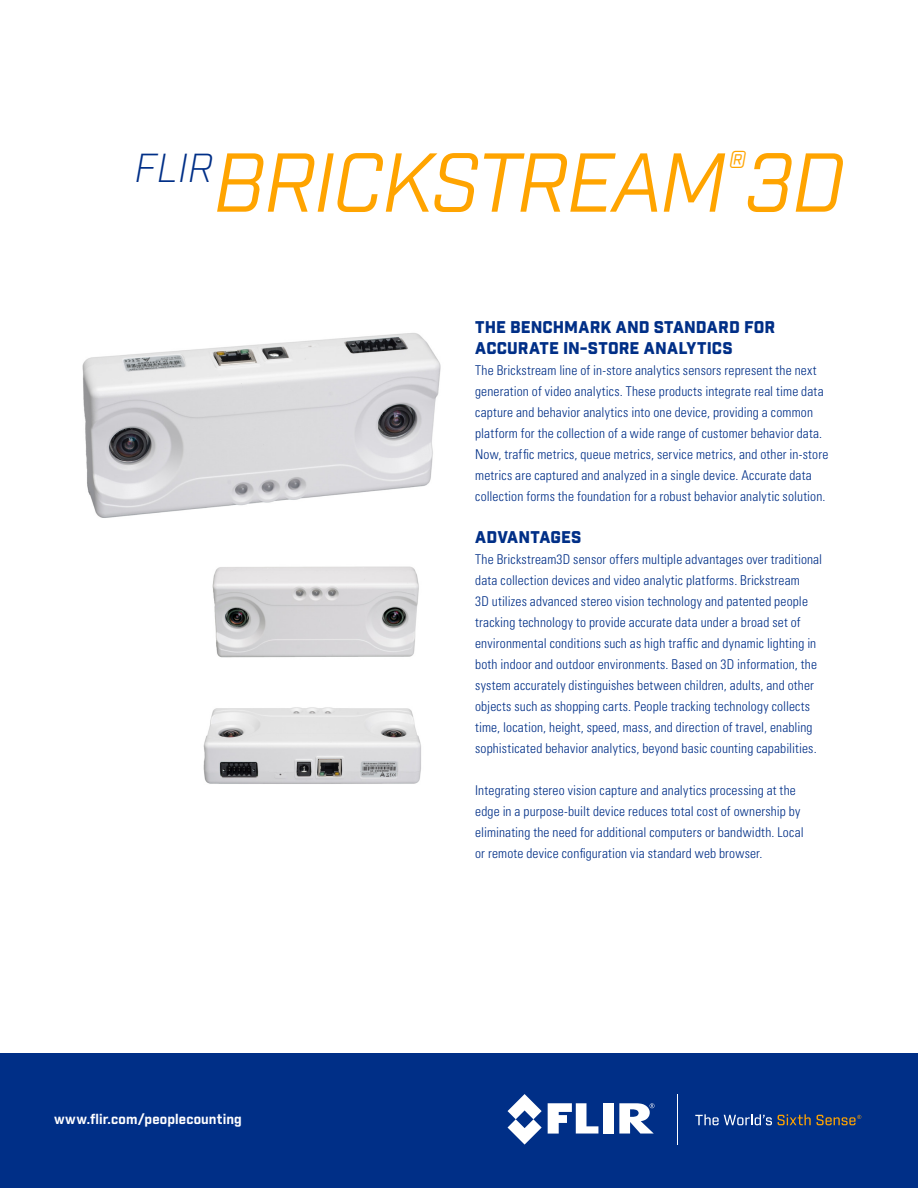
<style>
.page{position:relative;width:918px;height:1188px;background:#fff}
.page>*{position:absolute;margin:0;border:0;box-sizing:border-box;transform-origin:0 0}
.t1{font:italic 81px "Industry";letter-spacing:-.025em;color:#ffa400}
.t2{font:900 16.5px/21px "Industry";letter-spacing:.01em;color:#002f87}
.t3{font:300 condensed 13.5px/21px "Univers LT Std";letter-spacing:.01em;color:#002f87}
.t4{font:700 13.5px "Industry";letter-spacing:.01em;color:#fff}
</style>
<div class="page">
<div style="left:0;top:1053px;width:918px;height:135px;background:#002f87"></div>
<svg style="left:548px;top:1103px;width:50px;height:31px"></svg>
<div style="left:603px;top:1103px;width:11px;height:31px;background:#fff"></div>
<svg style="left:508px;top:1094px;width:34px;height:50px"></svg>
<svg style="left:619px;top:1103px;width:36px;height:31px"></svg>
<svg style="left:695px;top:1114px;width:77px;height:11px"></svg>
<svg style="left:778px;top:1114px;width:33px;height:11px"></svg>
<hr style="left:677px;top:1094px;width:1px;height:50px;background:#fff">
<svg style="left:817px;top:1115px;width:44px;height:10px"></svg>
<img style="left:82px;top:333px;width:359px;height:185px">
<img style="left:212px;top:566px;width:207px;height:92px">
<img style="left:203px;top:707px;width:218px;height:77px">
<h1 class="t1" style="left:135px;top:134px;width:712px"><sup>FLIR</sup>BRICKSTREAM<sup>®</sup>3D</h1>
<p class="t4" style="left:54px;top:1110px;width:189px">www.flir.com/peoplecounting</p>
<p class="t2" style="left:475px;top:317px;width:301px">THE BENCHMARK AND STANDARD FOR<br>ACCURATE IN-STORE ANALYTICS</p>
<p class="t3" style="left:475px;top:359px;width:355px">The Brickstream line of in-store analytics sensors represent the next generation of video analytics. These products integrate real time data capture and behavior analytics into one device, providing a common platform for the collection of a wide range of customer behavior data.<br>Now, traffic metrics, queue metrics, service metrics, and other in-store metrics are captured and analyzed in a single device. Accurate data collection forms the foundation for a robust behavior analytic solution.</p>
<p class="t2" style="left:475px;top:527px;width:108px">ADVANTAGES</p>
<p class="t3" style="left:475px;top:548px;width:349px">The Brickstream3D sensor offers multiple advantages over traditional data collection devices and video analytic platforms. Brickstream<br>3D utilizes advanced stereo vision technology and patented people tracking technology to provide accurate data under a broad set of environmental conditions such as high traffic and dynamic lighting in both indoor and outdoor environments. Based on 3D information, the system accurately distinguishes between children, adults, and other objects such as shopping carts. People tracking technology collects time, location, height, speed, mass, and direction of travel, enabling sophisticated behavior analytics, beyond basic counting capabilities.</p>
<p class="t3" style="left:475px;top:779px;width:330px">Integrating stereo vision capture and analytics processing at the edge in a purpose-built device reduces total cost of ownership by eliminating the need for additional computers or bandwidth. Local or remote device configuration via standard web browser.</p>
</div>
